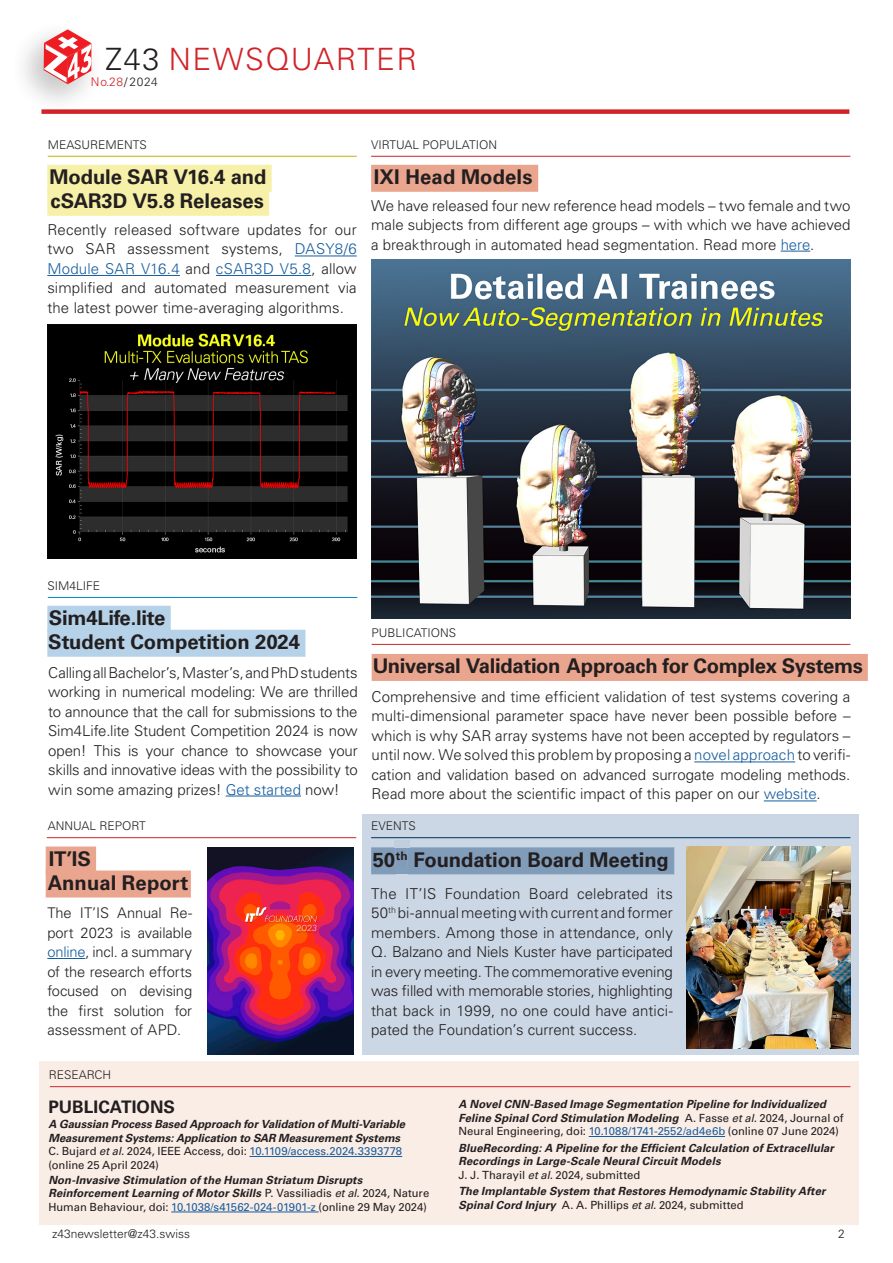
<style>
.page{position:relative;width:893px;height:1263px;background:#fff}
.page>*{position:absolute;margin:0;border:0;box-sizing:border-box;transform-origin:0 0}
.t1{font:300 30.75px "Univers LT Pro 45";letter-spacing:.05em;color:#d1232a}
.highlight_red_new{font:700 20.25px/24px "Univers LT Pro 65";letter-spacing:-.01em;color:#231f20}
.highlight_blau{font:700 20.25px/24px "Univers LT Pro 65";letter-spacing:-.005em;color:#231f20}
.highlight_copy{font:700 17.25px "Univers LT Pro 65";color:#231f20}
.t2{font:300 15px/19.5px "Univers LT Pro 45";color:#231f20;text-align:justify}
.t3{font:300 14.7px/19.5px "Univers LT Pro 45";letter-spacing:-.01em;color:#231f20;text-align:justify}
.t4{font:300 12px "Univers LT Pro 45";color:#231f20}
.t5{font:300 12px "Univers LT Pro 45";letter-spacing:.05em;color:#d1232a}
.t6{font:italic 700 11.25px/13.5px "Univers LT Pro 65";letter-spacing:.005em;color:#231f20}
.t7{font:italic 300 9.15px "Futura EFTU";color:#fff;scale:1.1 1}
.s1{color:#231f20}
.s2{color:#175d9e}
.s3{font-family:"Univers LT Pro 55 Roman";font-weight:400;font-style:normal}
.s4{font-family:"Univers LT Pro 55";font-weight:400}
.s5{font-family:"Univers LT Pro 55 Roman";font-weight:400;font-style:normal;color:#175d9e}
</style>
<div class="page">
<div style="left:363px;top:814px;width:496px;height:240px;background:#cbd7e5"></div>
<hr style="left:295px;top:256px;width:62px;height:1px;background:#175d9e">
<hr style="left:47px;top:275px;width:133px;height:1px;background:#175d9e">
<hr style="left:216px;top:275px;width:95px;height:1px;background:#175d9e">
<div style="left:47px;top:165px;width:225px;height:27px;background:#f7f0a8"></div>
<div style="left:47px;top:189px;width:222px;height:27px;background:#f7f0a8"></div>
<hr style="left:48px;top:156px;width:309px;height:1px;background:#c5b801">
<img style="left:47px;top:325px;width:310px;height:234px">
<svg style="left:781px;top:251px;width:29px;height:1px"></svg>
<hr style="left:694px;top:761px;width:101px;height:1px;background:#175d9e">
<hr style="left:764px;top:800px;width:53px;height:1px;background:#175d9e">
<hr style="left:226px;top:796px;width:75px;height:1px;background:#175d9e">
<hr style="left:371px;top:156px;width:479px;height:1px;background:#d1232a">
<hr style="left:372px;top:644px;width:478px;height:1px;background:#d1232a">
<div style="left:371px;top:165px;width:167px;height:27px;background:#eaa58e"></div>
<div style="left:372px;top:654px;width:496px;height:27px;background:#eaa58e"></div>
<img style="left:371px;top:259px;width:479px;height:360px">
<hr style="left:48px;top:597px;width:309px;height:1px;background:#008bc4">
<div style="left:47px;top:606px;width:124px;height:27px;background:#b5d2e9"></div>
<div style="left:47px;top:630px;width:258px;height:27px;background:#b5d2e9"></div>
<div style="left:39px;top:1061px;width:820px;height:164px;background:#faede6"></div>
<hr style="left:50px;top:1086px;width:800px;height:1px;background:#d1232a">
<hr style="left:249px;top:1156px;width:153px;height:1px;background:#175d9e">
<hr style="left:171px;top:1212px;width:148px;height:1px;background:#175d9e">
<hr style="left:589px;top:1136px;width:136px;height:1px;background:#175d9e">
<hr style="left:371px;top:837px;width:479px;height:1px;background:#003058">
<img style="left:687px;top:847px;width:163px;height:201px">
<hr style="left:47px;top:958px;width:38px;height:1px;background:#175d9e">
<div style="left:46px;top:846px;width:50px;height:27px;background:#eaa58e"></div>
<div style="left:46px;top:870px;width:145px;height:27px;background:#eaa58e"></div>
<hr style="left:47px;top:837px;width:309px;height:1px;background:#d1232a">
<img style="left:207px;top:848px;width:146px;height:206px">
<div style="left:245px;top:907px;width:73px;height:26px;background:#0c2342;opacity:.43"></div>
<svg style="left:245px;top:907px;width:72px;height:15px"></svg>
<div style="left:41px;top:109px;width:808px;height:5px;background:#d1232a"></div>
<div style="left:11px;top:19px;width:94px;height:98px;background:#231f20;opacity:.24"></div>
<svg style="left:44px;top:29px;width:47px;height:55px"></svg>
<div style="left:371px;top:847px;width:25px;height:27px;background:#819cb9"></div>
<div style="left:396px;top:841px;width:12px;height:27px;background:#819cb9"></div>
<div style="left:408px;top:847px;width:266px;height:27px;background:#819cb9"></div>
<div style="left:394px;top:840px;width:15px;height:7px;background:#c0cede"></div>
<div style="left:396px;top:867px;width:13px;height:7px;background:#839eba"></div>
<p class="t1" style="left:105px;top:41px;width:313px"><span class="s1">Z43</span> NEWSQUARTER</p>
<p class="t5" style="left:91px;top:75px;width:69px">No.28<span class="s1">/ 2024</span></p>
<p class="t4" style="left:48px;top:137px;width:101px">MEASUREMENTS</p>
<p class="highlight_blau" style="left:50px;top:165px;width:218px">Module SAR V16.4 and cSAR3D V5.8 Releases</p>
<p class="t2" style="left:47px;top:220px;width:311px">Recently released software updates for our two SAR assessment systems, <span class="s2">DASY8/6<br>Module SAR V16.4</span> and <span class="s2">cSAR3D V5.8</span>, allow simplified and automated measurement via the latest power time-averaging algorithms.</p>
<p class="t4" style="left:371px;top:137px;width:127px">VIRTUAL POPULATION</p>
<p class="highlight_red_new" style="left:374px;top:165px;width:160px">IXI Head Models</p>
<p class="t2" style="left:371px;top:195px;width:481px">We have released four new reference head models – two female and two male subjects from different age groups – with which we have achieved a breakthrough in automated head segmentation. Read more <span class="s2">here</span>.</p>
<p class="t4" style="left:48px;top:578px;width:54px">SIM4LIFE</p>
<p class="highlight_blau" style="left:48px;top:606px;width:253px">Sim4Life.lite<br>Student Competition 2024</p>
<p class="t2" style="left:48px;top:662px;width:311px">Calling all Bachelor’s, Master’s, and PhD students working in numerical modeling: We are thrilled to announce that the call for submissions to the Sim4Life.lite Student Competition 2024 is now open! This is your chance to showcase your skills and innovative ideas with the possibility to win some amazing prizes! <span class="s2">Get started</span> now!</p>
<p class="t4" style="left:48px;top:819px;width:100px">ANNUAL REPORT</p>
<p class="highlight_red_new" style="left:48px;top:847px;width:142px">IT’IS<br>Annual Report</p>
<p class="t3" style="left:47px;top:903px;width:146px">The IT’IS Annual Re&shy;port 2023 is available <span class="s2">online</span>, incl. a summary of the research efforts focused on devising the first solution for assessment of APD.</p>
<p class="t4" style="left:49px;top:1067px;width:64px">RESEARCH</p>
<p class="t7" style="left:296px;top:923px;width:21px">2023</p>
<p class="t4" style="left:372px;top:625px;width:86px">PUBLICATIONS</p>
<p class="highlight_red_new" style="left:373px;top:654px;width:492px">Universal Validation Approach for Complex Systems</p>
<p class="t2" style="left:372px;top:687px;width:480px">Comprehensive and time efficient validation of test systems covering a multi-dimensional parameter space have never been possible before – which is why SAR array systems have not been accepted by regulators – until now. We solved this problem by proposing a <span class="s2">novel approach</span> to verifi&shy;cation and validation based on advanced surrogate modeling methods.<br>Read more about the scientific impact of this paper on our <span class="s2">website</span>.</p>
<p class="t4" style="left:371px;top:819px;width:46px">EVENTS</p>
<p class="highlight_red_new" style="left:373px;top:848px;width:298px">50<sup>th</sup> Foundation Board Meeting</p>
<p class="t2" style="left:371px;top:884px;width:303px">The IT’IS Foundation Board celebrated its 50<sup>th</sup> bi-annual meeting with current and former members. Among those in attendance, only Q. Balzano and Niels Kuster have participated in every meeting. The commemorative evening was filled with memorable stories, highlighting that back in 1999, no one could have antici&shy;pated the Foundation’s current success.</p>
<p class="highlight_copy" style="left:48px;top:1096px;width:128px">PUBLICATIONS</p>
<p class="t6" style="left:48px;top:1118px;width:358px">A Gaussian Process Based Approach for Validation of Multi-Variable Measurement Systems: Application to SAR Measurement Systems <span class="s3">C. Bujard</span> <span class="s4">et al.</span> <span class="s3">2024, IEEE Access, doi:</span> <span class="s5">10.1109/access.2024.3393778 </span><span class="s3">(online 25 April 2024)</span></p>
<p class="t6" style="left:48px;top:1173px;width:382px">Non-Invasive Stimulation of the Human Striatum Disrupts<br>Reinforcement Learning of Motor Skills <span class="s3">P. Vassiliadis</span> <span class="s4">et al.</span> <span class="s3">2024, Nature<br>Human Behaviour, doi:</span> <span class="s5">10.1038/s41562-024-01901-z</span> <span class="s3">(online 29 May 2024)</span></p>
<p class="t6" style="left:458px;top:1098px;width:387px">A Novel CNN-Based Image Segmentation Pipeline for Individualized<br>Feline Spinal Cord Stimulation Modeling <span class="s3">A. Fasse</span> <span class="s4">et al.</span> <span class="s3">2024, Journal of<br>Neural Engineering, doi:</span> <span class="s5">10.1088/1741-2552/ad4e6b</span> <span class="s3">(online 07 June 2024)</span></p>
<p class="t6" style="left:458px;top:1141px;width:377px">BlueRecording: A Pipeline for the Efficient Calculation of Extracellular<br>Recordings in Large-Scale Neural Circuit Models<br><span class="s3">J. J. Tharayil</span> <span class="s4">et al.</span> <span class="s3">2024, submitted</span></p>
<p class="t6" style="left:458px;top:1185px;width:368px">The Implantable System that Restores Hemodynamic Stability After<br>Spinal Cord Injury <span class="s3">A. A. Phillips</span> <span class="s4">et al.</span> <span class="s3">2024, submitted</span></p>
<p class="t4" style="left:52px;top:1226px;width:140px">z43newsletter@z43.swiss</p>
<p class="t4" style="left:838px;top:1226px;width:8px">2</p>
</div>
